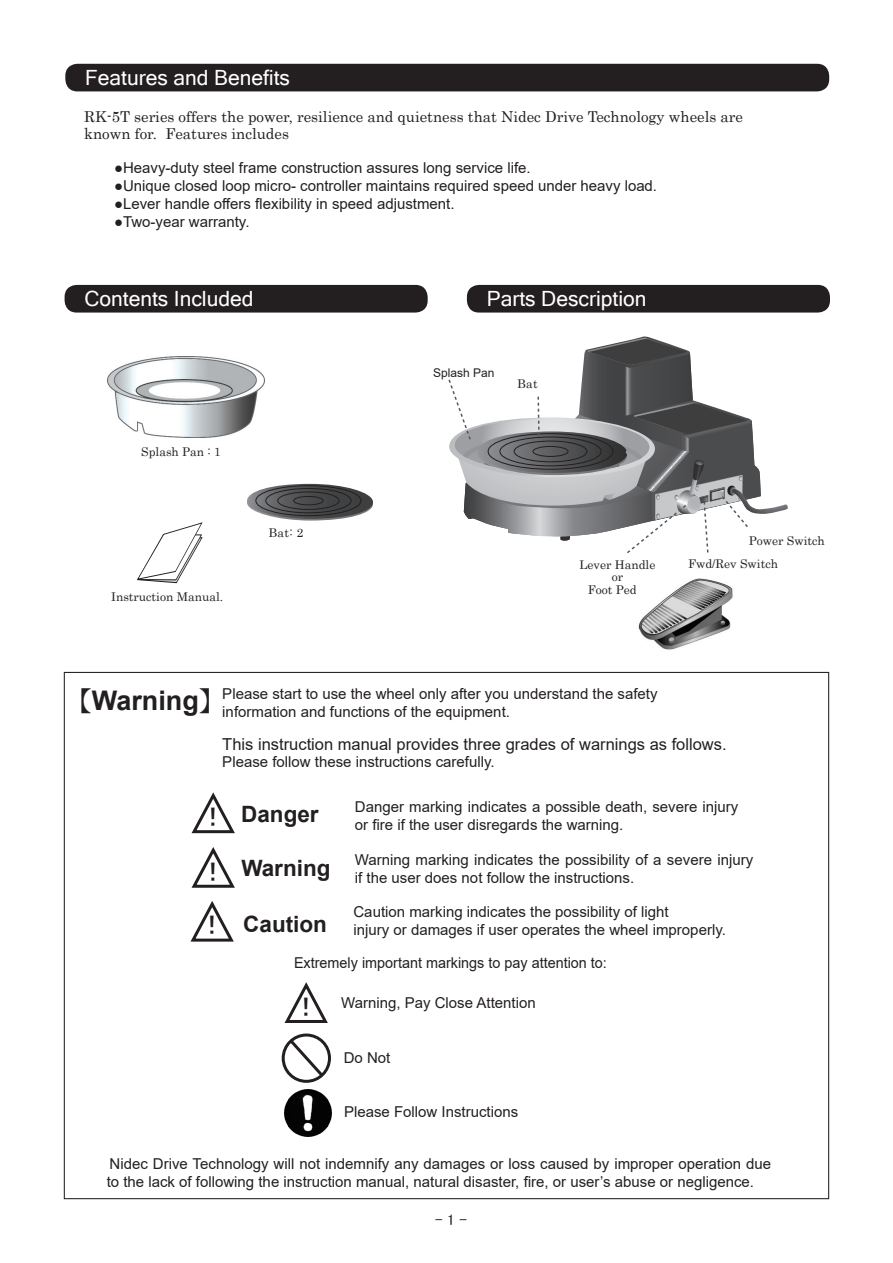
<style>
.page{position:relative;width:893px;height:1263px;background:#fff}
.page>*{position:absolute;margin:0;border:0;box-sizing:border-box;transform-origin:0 0}
.t1{font:700 27px "Arial";color:#231f20}
.t2{font:27px/53.8px "MS Gothic";color:#231f20}
.t3{font:700 22.5px "Arial";color:#231f20}
.t4{font:21px "Microsoft Sans Serif";color:#fff}
.t5{font:16.5px "Arial";color:#231f20}
.t6{font:15px/18px "Arial";color:#231f20}
.t7{font:15px/16.5px "Century";color:#231f20}
.t8{font:15px "Arial";color:#231f20;scale:.96 1}
.t9{font:15px "MS P Gothic";color:#231f20}
.t10{font:12px/12px "Century";color:#231f20;text-align:center}
.t11{font:12px "Arial";color:#231f20}
.s1{font-family:"Koz Min Pr 6 N";font-weight:400}
.s2{font-family:"MS P Gothic"}
</style>
<div class="page">
<svg style="left:137px;top:522px;width:66px;height:61px"></svg>
<img style="left:108px;top:357px;width:157px;height:81px">
<svg style="left:247px;top:484px;width:126px;height:36px"></svg>
<div style="left:256px;top:485px;width:105px;height:31px;border:1px solid #231f20;border-radius:50%"></div>
<div style="left:266px;top:488px;width:85px;height:25px;border:1px solid #231f20;border-radius:50%"></div>
<div style="left:278px;top:492px;width:61px;height:17px;border:1px solid #231f20;border-radius:50%"></div>
<div style="left:293px;top:496px;width:30px;height:9px;border:1px solid #231f20;border-radius:50%"></div>
<div style="left:65px;top:285px;width:363px;height:28px;background:#231f20;border-radius:12px"></div>
<div style="left:467px;top:285px;width:363px;height:28px;background:#231f20;border-radius:12px"></div>
<div style="left:282px;top:1033px;width:49px;height:50px;border:3px solid #231f20;border-radius:50%"></div>
<svg style="left:287px;top:1037px;width:39px;height:43px"></svg>
<img style="left:285px;top:1090px;width:47px;height:46px">
<svg style="left:191px;top:847px;width:44px;height:41px"></svg>
<svg style="left:190px;top:901px;width:44px;height:41px"></svg>
<svg style="left:284px;top:982px;width:44px;height:41px"></svg>
<svg style="left:191px;top:792px;width:44px;height:42px"></svg>
<img style="left:638px;top:578px;width:95px;height:72px">
<svg style="left:448px;top:338px;width:340px;height:215px"></svg>
<div style="left:65px;top:64px;width:764px;height:27px;background:#231f20;border-radius:12px"></div>
<h3 class="t4" style="left:85px;top:64px;width:206px">Features and Benefits</h3>
<p class="t7" style="left:84px;top:107px;width:660px">RK-5T series offers the power, resilience and quietness that Nidec Drive Technology wheels are known for. Features includes</p>
<p class="t6" style="left:114px;top:159px;width:418px">●Heavy-duty steel frame construction assures long service life.</p>
<p class="t6" style="left:114px;top:177px;width:545px">●Unique closed loop micro- controller maintains required speed under heavy load.</p>
<p class="t6" style="left:114px;top:195px;width:342px">●Lever handle offers flexibility in speed adjustment.</p>
<p class="t6" style="left:114px;top:213px;width:137px">●Two-year warranty.</p>
<h3 class="t4" style="left:84px;top:285px;width:171px">Contents Included</h3>
<h3 class="t4" style="left:487px;top:285px;width:161px">Parts Description</h3>
<p class="t10" style="left:141px;top:445px;width:81px">Splash Pan : 1</p>
<p class="t10" style="left:111px;top:589px;width:113px">Instruction Manual.</p>
<p class="t10" style="left:269px;top:525px;width:36px">Bat: 2</p>
<p class="t11" style="left:433px;top:364px;width:63px">Splash Pan</p>
<p class="t10" style="left:517px;top:377px;width:22px">Bat</p>
<p class="t10" style="left:580px;top:557px;width:77px">Lever Handle or</p>
<p class="t10" style="left:588px;top:583px;width:61px">Foot Pedal</p>
<p class="t10" style="left:749px;top:533px;width:78px">Power Switch</p>
<p class="t10" style="left:688px;top:557px;width:92px">Fwd/Rev Switch</p>
<h1 class="t1" style="left:65px;top:681px;width:162px"><span class="s1">【</span>Warning<span class="s1">】</span></h1>
<p class="t6" style="left:222px;top:684px;width:437px">Please start to use the wheel only after you understand the safety information and functions of the equipment.</p>
<p class="t5" style="left:222px;top:733px;width:506px">This instruction manual provides three grades of warnings as follows.</p>
<p class="t6" style="left:222px;top:752px;width:274px">Please follow these instructions carefully.</p>
<h1 class="t2" style="left:199px;top:789px;width:28px">！</h1>
<h1 class="t2" style="left:198px;top:844px;width:30px">！！</h1>
<h2 class="t3" style="left:241px;top:798px;width:79px">Danger</h2>
<p class="t6" style="left:355px;top:798px;width:385px">Danger marking indicates a possible death, severe injury or fire if the user disregards the warning.</p>
<h2 class="t3" style="left:241px;top:852px;width:91px">Warning</h2>
<p class="t6" style="left:355px;top:850px;width:400px">Warning marking indicates the possibility of a severe injury if the user does not follow the instructions.</p>
<h2 class="t3" style="left:243px;top:908px;width:85px">Caution</h2>
<p class="t6" style="left:353px;top:902px;width:374px">Caution marking indicates the possibility of light<br>injury or damages if user operates the wheel improperly.</p>
<p class="t8" style="left:294px;top:952px;width:327px">Extremely important markings to pay attention to:</p>
<p class="t6" style="left:341px;top:993px;width:196px">Warning, Pay Close Attention</p>
<h1 class="t2" style="left:292px;top:979px;width:28px">！</h1>
<p class="t6" style="left:344px;top:1048px;width:48px">Do Not</p>
<p class="t6" style="left:344px;top:1102px;width:176px">Please Follow Instructions</p>
<p class="t6" style="left:107px;top:1154px;width:666px;text-indent:-27px"><span class="s2">　　　</span>Nidec Drive Technology will not indemnify any damages or loss caused by improper operation due to the lack of following the instruction manual, natural disaster, fire, or user’s abuse or negligence.</p>
<p class="t9" style="left:435px;top:1212px;width:33px">- 1 -</p>
</div>
